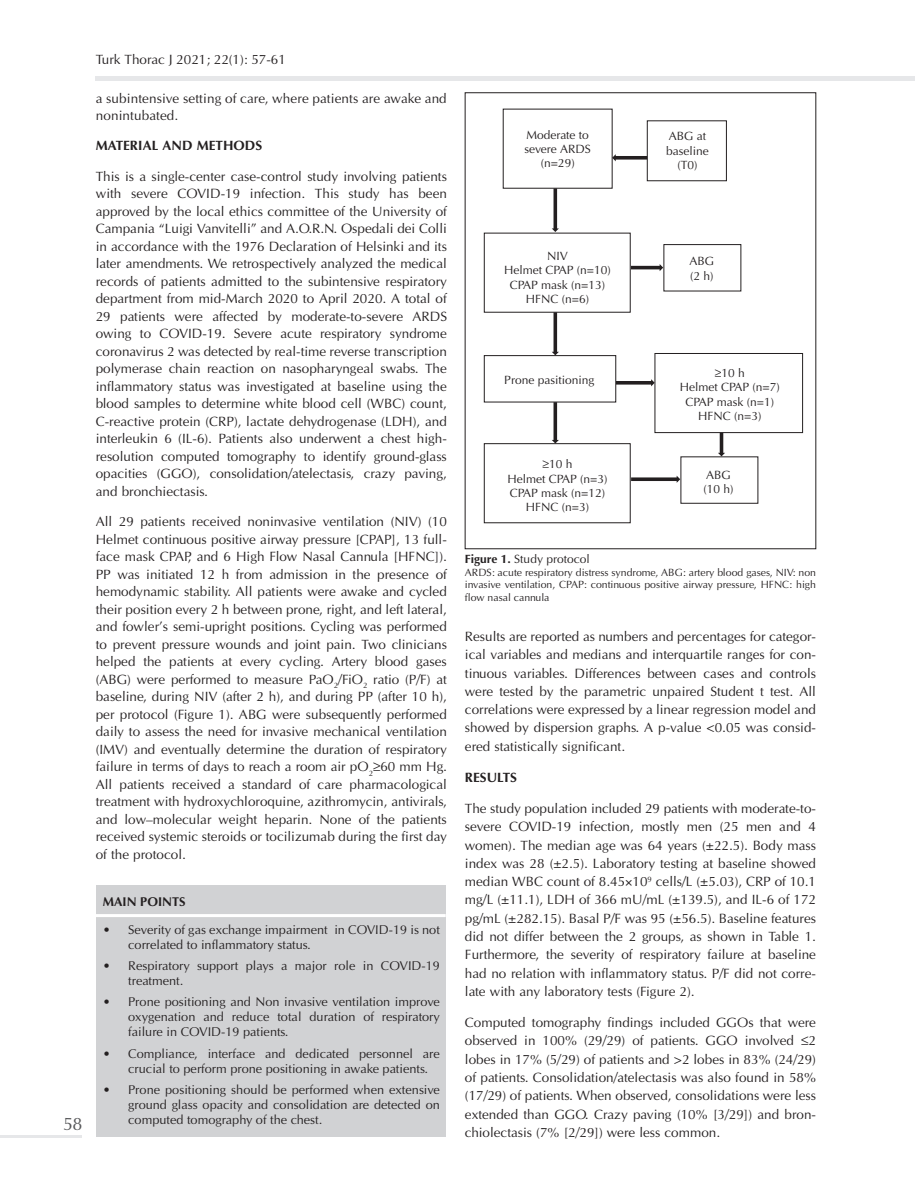
<style>
.page{position:relative;width:915px;height:1191px;background:#fff}
.page>*{position:absolute;margin:0;border:0;box-sizing:border-box;transform-origin:0 0}
.t1{font:18px "Optima Normal Tr";color:#57585a}
.t2{font:13.5px/17.5px "Optima Normal Tr";color:#231f20;text-align:justify}
.Heading_2{font:13.5px "Optima Bold Tr";color:#231f20}
.t3{font:12.75px/15px "Optima Normal Tr";color:#231f20}
.t4{font:12.75px "Optima Bold Tr";color:#231f20}
.t5{font:12px "Optima Normal Tr";color:#231f20}
.t6{font:10.5px/12.6px "Optima Normal Tr";color:#231f20;text-align:justify}
.s1{font-family:"Optima Bold Tr"}
</style>
<div class="page">
<div style="left:96px;top:885px;width:349px;height:252px;background:#d1d2d4"></div>
<hr style="left:96px;top:914px;width:349px;height:3px;background:#fff">
<div style="left:464px;top:92px;width:351px;height:457px;border:1px solid #231f20"></div>
<svg style="left:551px;top:188px;width:7px;height:44px"></svg>
<svg style="left:551px;top:312px;width:7px;height:43px"></svg>
<svg style="left:551px;top:402px;width:7px;height:41px"></svg>
<svg style="left:612px;top:154px;width:34px;height:7px"></svg>
<svg style="left:630px;top:264px;width:33px;height:7px"></svg>
<svg style="left:615px;top:379px;width:39px;height:7px"></svg>
<svg style="left:631px;top:475px;width:49px;height:8px"></svg>
<svg style="left:717px;top:433px;width:7px;height:23px"></svg>
<div style="left:484px;top:443px;width:146px;height:80px;border:1px solid #231f20"></div>
<div style="left:654px;top:353px;width:148px;height:80px;border:1px solid #231f20"></div>
<div style="left:484px;top:355px;width:131px;height:47px;border:1px solid #231f20"></div>
<div style="left:646px;top:121px;width:80px;height:60px;border:1px solid #231f20"></div>
<div style="left:663px;top:244px;width:77px;height:47px;border:1px solid #231f20"></div>
<hr style="left:96px;top:77px;width:818px;height:4px;background:#e6e7e9">
<hr style="left:0;top:1135px;width:82px;height:3px;background:#e6e7e9">
<p class="t1" style="left:63px;top:1113px;width:21px">58</p>
<p class="t2" style="left:96px;top:51px;width:192px">Turk Thorac J 2021; 22(1): 57-61</p>
<p class="t2" style="left:96px;top:89px;width:352px">a subintensive setting of care, where patients are awake and nonintubated.</p>
<p class="Heading_2" style="left:96px;top:137px;width:168px">MATERIAL AND METHODS</p>
<p class="t2" style="left:96px;top:167px;width:353px">This is a single-center case-control study involving patients with severe COVID-19 infection. This study has been approved by the local ethics committee of the University of Campania “Luigi Vanvitelli” and A.O.R.N. Ospedali dei Colli in accordance with the 1976 Declaration of Helsinki and its later amendments. We retrospectively analyzed the medical records of patients admitted to the subintensive respiratory department from mid-March 2020 to April 2020. A total of 29 patients were affected by moderate-to-severe ARDS owing to COVID-19. Severe acute respiratory syndrome coronavirus 2 was detected by real-time reverse transcription polymerase chain reaction on nasopharyngeal swabs. The inflammatory status was investigated at baseline using the blood samples to determine white blood cell (WBC) count, C-reactive protein (CRP), lactate dehydrogenase (LDH), and interleukin 6 (IL-6). Patients also underwent a chest high&shy;resolution computed tomography to identify ground-glass opacities (GGO), consolidation/atelectasis, crazy paving, and bronchiectasis.</p>
<p class="t2" style="left:96px;top:512px;width:352px">All 29 patients received noninvasive ventilation (NIV) (10<br>Helmet continuous positive airway pressure [CPAP], 13 full&shy;face mask CPAP, and 6 High Flow Nasal Cannula [HFNC]).<br>PP was initiated 12 h from admission in the presence of hemodynamic stability. All patients were awake and cycled their position every 2 h between prone, right, and left lateral, and fowler’s semi-upright positions. Cycling was performed to prevent pressure wounds and joint pain. Two clinicians helped the patients at every cycling. Artery blood gases (ABG) were performed to measure PaO<sub>2</sub>/FiO<sub>2</sub> ratio (P/F) at baseline, during NIV (after 2 h), and during PP (after 10 h), per protocol (Figure 1). ABG were subsequently performed daily to assess the need for invasive mechanical ventilation (IMV) and eventually determine the duration of respiratory failure in terms of days to reach a room air pO<sub>2</sub>≥60 mm Hg.<br>All patients received a standard of care pharmacological treatment with hydroxychloroquine, azithromycin, antivirals, and low–molecular weight heparin. None of the patients received systemic steroids or tocilizumab during the first day of the protocol.</p>
<p class="t4" style="left:103px;top:893px;width:84px">MAIN POINTS</p>
<p class="t3" style="left:128px;top:921px;width:313px;text-indent:-26px">• Severity of gas exchange impairment in COVID-19 is not correlated to inflammatory status.</p>
<p class="t3" style="left:128px;top:958px;width:313px;text-indent:-26px">• Respiratory support plays a major role in COVID-19 treatment.</p>
<p class="t3" style="left:128px;top:994px;width:313px;text-align:justify;text-indent:-26px">• Prone positioning and Non invasive ventilation improve oxygenation and reduce total duration of respiratory failure in COVID-19 patients.</p>
<p class="t3" style="left:128px;top:1046px;width:313px;text-indent:-26px">• Compliance, interface and dedicated personnel are crucial to perform prone positioning in awake patients.</p>
<p class="t3" style="left:128px;top:1082px;width:313px;text-align:justify;text-indent:-26px">• Prone positioning should be performed when extensive ground glass opacity and consolidation are detected on computed tomography of the chest.</p>
<p class="t5" style="left:526px;top:127px;width:64px">Moderate to</p>
<p class="t5" style="left:524px;top:142px;width:68px">severe ARDS</p>
<p class="t5" style="left:540px;top:156px;width:35px">(n=29)</p>
<p class="t5" style="left:547px;top:249px;width:22px">NIV</p>
<p class="t5" style="left:504px;top:263px;width:108px">Helmet CPAP (n=10)</p>
<p class="t5" style="left:509px;top:277px;width:97px">CPAP mask (n=13)</p>
<p class="t5" style="left:525px;top:292px;width:65px">HFNC (n=6)</p>
<p class="t5" style="left:504px;top:373px;width:92px">Prone pasitioning</p>
<p class="t5" style="left:542px;top:457px;width:31px">≥10 h</p>
<p class="t5" style="left:507px;top:471px;width:102px">Helmet CPAP (n=3)</p>
<p class="t5" style="left:509px;top:486px;width:97px">CPAP mask (n=12)</p>
<p class="t5" style="left:525px;top:500px;width:65px">HFNC (n=3)</p>
<p class="t5" style="left:668px;top:129px;width:39px">ABG at</p>
<p class="t5" style="left:666px;top:143px;width:44px">baseline</p>
<p class="t5" style="left:677px;top:158px;width:22px">(T0)</p>
<p class="t5" style="left:689px;top:254px;width:26px">ABG</p>
<p class="t5" style="left:690px;top:268px;width:25px">(2 h)</p>
<p class="t5" style="left:714px;top:365px;width:31px">≥10 h</p>
<p class="t5" style="left:679px;top:380px;width:102px">Helmet CPAP (n=7)</p>
<p class="t5" style="left:685px;top:394px;width:90px">CPAP mask (n=1)</p>
<p class="t5" style="left:698px;top:409px;width:65px">HFNC (n=3)</p>
<p class="t5" style="left:706px;top:468px;width:26px">ABG</p>
<p class="t5" style="left:703px;top:482px;width:32px">(10 h)</p>
<p class="t5" style="left:464px;top:552px;width:126px"><span class="s1">Figure 1.</span> Study protocol</p>
<p class="t6" style="left:464px;top:566px;width:352px">ARDS: acute respiratory distress syndrome, ABG: artery blood gases, NIV: non invasive ventilation, CPAP: continuous positive airway pressure, HFNC: high flow nasal cannula</p>
<p class="t2" style="left:464px;top:627px;width:352px;line-height:18.3px">Results are reported as numbers and percentages for categor&shy;ical variables and medians and interquartile ranges for con&shy;tinuous variables. Differences between cases and controls were tested by the parametric unpaired Student t test. All correlations were expressed by a linear regression model and showed by dispersion graphs. A p-value &lt;0.05 was consid&shy;ered statistically significant.</p>
<p class="Heading_2" style="left:464px;top:769px;width:54px">RESULTS</p>
<p class="t2" style="left:464px;top:799px;width:352px;line-height:18.3px">The study population included 29 patients with moderate-to&shy;severe COVID-19 infection, mostly men (25 men and 4 women). The median age was 64 years (±22.5). Body mass index was 28 (±2.5). Laboratory testing at baseline showed median WBC count of 8.45 10<sup>9</sup> cells/L (±5.03), CRP of 10.1 mg/L (±11.1), LDH of 366 mU/mL (±139.5), and IL-6 of 172 pg/mL (±282.15). Basal P/F was 95 (±56.5). Baseline features did not differ between the 2 groups, as shown in Table 1.<br>Furthermore, the severity of respiratory failure at baseline had no relation with inflammatory status. P/F did not corre&shy;late with any laboratory tests (Figure 2).</p>
<p class="t2" style="left:464px;top:1013px;width:352px;line-height:18.3px">Computed tomography findings included GGOs that were observed in 100% (29/29) of patients. GGO involved ≤2 lobes in 17% (5/29) of patients and &gt;2 lobes in 83% (24/29) of patients. Consolidation/atelectasis was also found in 58% (17/29) of patients. When observed, consolidations were less extended than GGO. Crazy paving (10% [3/29]) and bron&shy;chiolectasis (7% [2/29]) were less common.</p>
</div>
